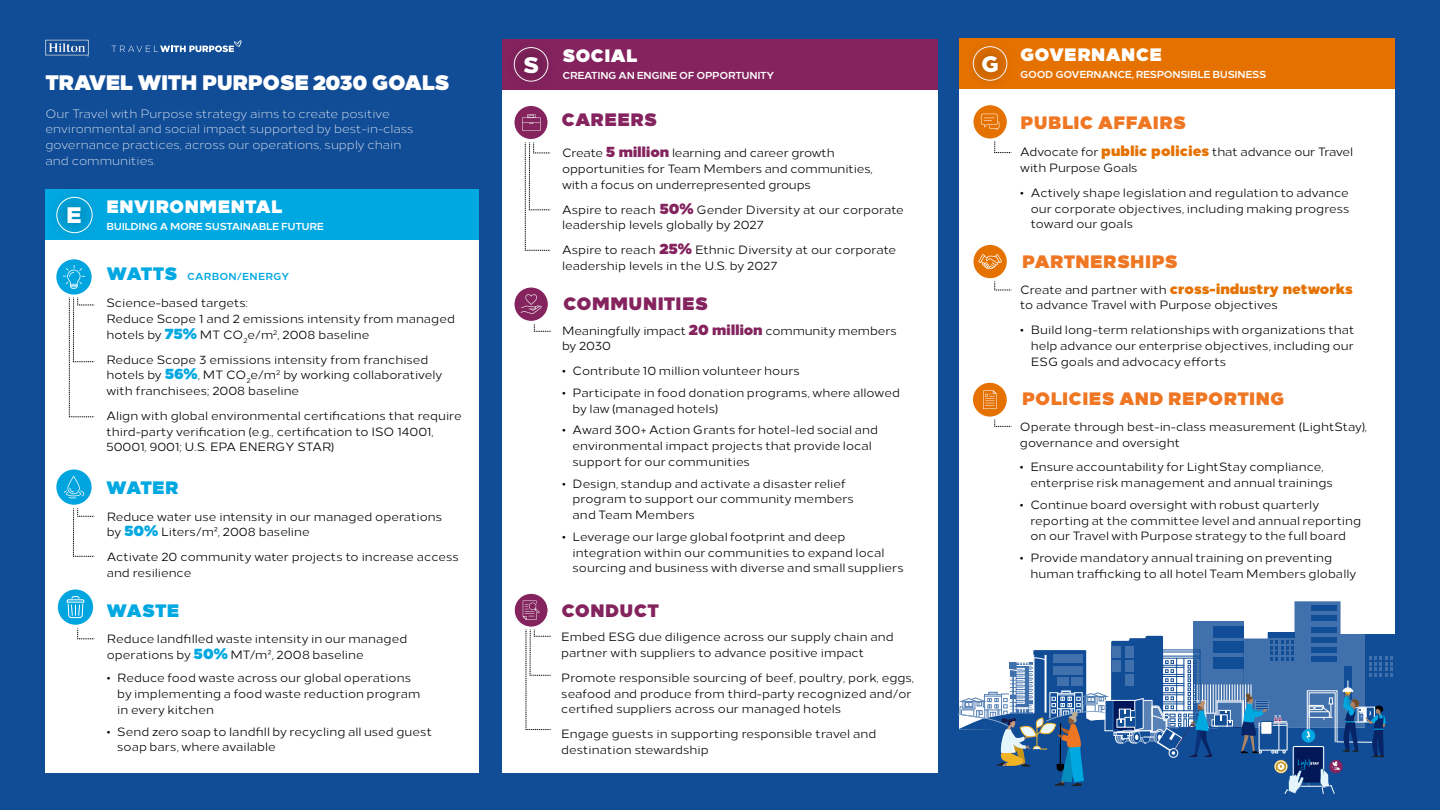
<style>
.page{position:relative;width:1440px;height:810px;background:#114d97}
.page>*{position:absolute;margin:0;border:0;box-sizing:border-box;transform-origin:0 0}
.t1{font:800 22.5px "Loew Two Zero";color:#fff}
.Headline{font:900 21px "Loew Two Zero";letter-spacing:-.02em;color:#fff}
.H1-Subhead_12_12_Allcaps{font:900 18px "Loew Two Zero";letter-spacing:.015em;color:#ef7622}
.H1-Subhead_12_12_Allcaps-2{font:900 18px "Loew Two Zero";letter-spacing:.01em;color:#fff}
.H1-Subhead_12_12_Allcaps-3{font:900 18px "Loew Two Zero";letter-spacing:.02em;color:#84235e}
.H1-Subhead_12_12_Allcaps-4{font:900 18px "Loew Two Zero";letter-spacing:.005em;color:#00a8e1}
.Body_copy{font:900 15px "Loew Two Zero";color:#e57200}
.Body_copy-2{font:12px/15.8px "Loew Two Zero";color:#000}
.Bullet_style_copy{font:12px/15.8px "Loew Two Zero";letter-spacing:.005em;color:#000}
.Intro_P_-_Light{font:300 12px/15.8px "Loew Two Zero";color:#fff}
.H3-Pillar-Description{font:700 10.2px "Loew Two Zero";letter-spacing:-.03em;color:#fff}
.H1-Subhead_12_12_Allcaps-5{font:700 10.2px "Loew Two Zero";letter-spacing:.015em;color:#00a8e1}
.s1{font-weight:900;font-size:18px}
.s2{font-weight:900;font-size:15px;color:#00a8e1}
.s3{font-weight:900;font-size:15px;color:#84235e}
.s4{font-weight:900;font-size:15px;color:#e57200}
.s5{font-weight:400;font-size:12px;color:#000}
</style>
<div class="page">
<div style="left:45px;top:222px;width:434px;height:550px;background:#fff"></div>
<div style="left:502px;top:72px;width:436px;height:701px;background:#fff"></div>
<div style="left:959px;top:87px;width:436px;height:663px;background:#fff"></div>
<div style="left:45px;top:190px;width:434px;height:50px;background:#00a8e1"></div>
<div style="left:502px;top:39px;width:436px;height:51px;background:#84235e"></div>
<div style="left:959px;top:38px;width:436px;height:51px;background:#e57200"></div>
<div style="left:56px;top:259px;width:36px;height:36px;background:#00a4df;border-radius:50%"></div>
<svg style="left:63px;top:265px;width:22px;height:24px"></svg>
<div style="left:56px;top:470px;width:36px;height:35px;background:#00a4df;border-radius:50%"></div>
<svg style="left:64px;top:476px;width:20px;height:22px"></svg>
<div style="left:58px;top:590px;width:35px;height:35px;background:#00a4df;border-radius:50%"></div>
<svg style="left:66px;top:596px;width:29px;height:44px"></svg>
<svg style="left:73px;top:508px;width:22px;height:49px"></svg>
<svg style="left:69px;top:297px;width:26px;height:121px"></svg>
<svg style="left:514px;top:593px;width:37px;height:137px"></svg>
<svg style="left:514px;top:287px;width:37px;height:45px"></svg>
<svg style="left:514px;top:106px;width:37px;height:145px"></svg>
<svg style="left:973px;top:104px;width:39px;height:49px"></svg>
<svg style="left:972px;top:382px;width:40px;height:45px"></svg>
<svg style="left:973px;top:244px;width:39px;height:47px"></svg>
<div style="left:47px;top:187px;width:53px;height:56px;background:#000;opacity:.65"></div>
<div style="left:56px;top:197px;width:37px;height:36px;border:1px solid #fff;border-radius:50%"></div>
<div style="left:506px;top:38px;width:51px;height:54px;background:#000;opacity:.65"></div>
<div style="left:964px;top:38px;width:52px;height:53px;background:#000;opacity:.65"></div>
<img style="left:45px;top:39px;width:44px;height:18px">
<svg style="left:112px;top:40px;width:130px;height:12px"></svg>
<svg style="left:958px;top:601px;width:437px;height:193px"></svg>
<h1 class="Headline" style="left:45px;top:64px;width:406px">TRAVEL WITH PURPOSE 2030 GOALS</h1>
<p class="Intro_P_-_Light" style="left:45px;top:104px;width:370px">Our Travel with Purpose strategy aims to create positive environmental and social impact supported by best-in-class governance practices, across our operations, supply chain and communities.</p>
<h1 class="H1-Subhead_12_12_Allcaps-2" style="left:106px;top:191px;width:178px">ENVIRONMENTAL</h1>
<p class="H3-Pillar-Description" style="left:106px;top:218px;width:219px">BUILDING A MORE SUSTAINABLE FUTURE</p>
<h1 class="H1-Subhead_12_12_Allcaps-5" style="left:106px;top:268px;width:184px"><span class="s1">WATTS</span> CARBON/ENERGY</h1>
<p class="Body_copy-2" style="left:106px;top:294px;width:350px">Science-based targets:<br>Reduce Scope 1 and 2 emissions intensity from managed hotels by <span class="s2">75%</span> MT CO<sub>2</sub>e/m<sup>2</sup>, 2008 baseline</p>
<p class="Body_copy-2" style="left:106px;top:350px;width:337px">Reduce Scope 3 emissions intensity from franchised hotels by <span class="s2">56%</span>, MT CO<sub>2</sub>e/m<sup>2</sup> by working collaboratively with franchisees; 2008 baseline</p>
<p class="Body_copy-2" style="left:106px;top:407px;width:357px">Align with global environmental certifications that require third-party verification (e.g., certification to ISO 14001,<br>50001, 9001; U.S. EPA ENERGY STAR)</p>
<h1 class="H1-Subhead_12_12_Allcaps-4" style="left:106px;top:472px;width:74px">WATER</h1>
<p class="Body_copy-2" style="left:107px;top:507px;width:337px">Reduce water use intensity in our managed operations by <span class="s2">50%</span> Liters/m², 2008 baseline</p>
<p class="Body_copy-2" style="left:107px;top:548px;width:354px">Activate 20 community water projects to increase access and resilience</p>
<h1 class="H1-Subhead_12_12_Allcaps-4" style="left:107px;top:595px;width:74px">WASTE</h1>
<p class="Body_copy-2" style="left:107px;top:630px;width:302px">Reduce landfilled waste intensity in our managed operations by <span class="s2">50%</span> MT/m², 2008 baseline</p>
<p class="Bullet_style_copy" style="left:117px;top:669px;width:305px;text-indent:-10px">• Reduce food waste across our global operations by implementing a food waste reduction program in every kitchen</p>
<p class="Bullet_style_copy" style="left:117px;top:723px;width:316px;text-indent:-10px">• Send zero soap to landfill by recycling all used guest soap bars, where available</p>
<h1 class="t1" style="left:66px;top:196px;width:17px">E</h1>
<h1 class="H1-Subhead_12_12_Allcaps-2" style="left:562px;top:40px;width:76px">SOCIAL</h1>
<p class="H3-Pillar-Description" style="left:562px;top:67px;width:213px">CREATING AN ENGINE OF OPPORTUNITY</p>
<h1 class="H1-Subhead_12_12_Allcaps-3" style="left:562px;top:104px;width:97px">CAREERS</h1>
<p class="Body_copy-2" style="left:562px;top:144px;width:312px">Create <span class="s3">5 million</span> learning and career growth opportunities for Team Members and communities, with a focus on underrepresented groups</p>
<p class="Body_copy-2" style="left:562px;top:200px;width:343px">Aspire to reach <span class="s3">50%</span> Gender Diversity at our corporate leadership levels globally by 2027</p>
<p class="Body_copy-2" style="left:562px;top:241px;width:336px">Aspire to reach <span class="s3">25%</span> Ethnic Diversity at our corporate leadership levels in the U.S. by 2027</p>
<h1 class="H1-Subhead_12_12_Allcaps-3" style="left:563px;top:288px;width:146px">COMMUNITIES</h1>
<p class="Body_copy-2" style="left:562px;top:321px;width:336px">Meaningfully impact <span class="s3">20 million</span> community members by 2030</p>
<p class="Bullet_style_copy" style="left:562px;top:362px;width:239px">• Contribute 10 million volunteer hours</p>
<p class="Bullet_style_copy" style="left:573px;top:384px;width:329px;text-indent:-10px">• Participate in food donation programs, where allowed by law (managed hotels)</p>
<p class="Bullet_style_copy" style="left:573px;top:421px;width:307px;text-indent:-10px">• Award 300+ Action Grants for hotel-led social and environmental impact projects that provide local support for our communities</p>
<p class="Bullet_style_copy" style="left:573px;top:474px;width:283px;text-indent:-10px">• Design, standup and activate a disaster relief program to support our community members and Team Members</p>
<p class="Bullet_style_copy" style="left:573px;top:528px;width:333px;text-indent:-10px">• Leverage our large global footprint and deep integration within our communities to expand local sourcing and business with diverse and small suppliers</p>
<h1 class="H1-Subhead_12_12_Allcaps-3" style="left:562px;top:594px;width:99px">CONDUCT</h1>
<p class="Body_copy-2" style="left:561px;top:628px;width:334px">Embed ESG due diligence across our supply chain and partner with suppliers to advance positive impact</p>
<p class="Body_copy-2" style="left:561px;top:669px;width:354px">Promote responsible sourcing of beef, poultry, pork, eggs, seafood and produce from third-party recognized and/or certified suppliers across our managed hotels</p>
<p class="Body_copy-2" style="left:561px;top:725px;width:317px">Engage guests in supporting responsible travel and destination stewardship</p>
<h1 class="t1" style="left:523px;top:46px;width:17px">S</h1>
<h1 class="t1" style="left:981px;top:45px;width:20px">G</h1>
<h1 class="H1-Subhead_12_12_Allcaps-2" style="left:1020px;top:39px;width:143px">GOVERNANCE</h1>
<p class="H3-Pillar-Description" style="left:1020px;top:66px;width:248px">GOOD GOVERNANCE, RESPONSIBLE BUSINESS</p>
<h1 class="H1-Subhead_12_12_Allcaps" style="left:1021px;top:107px;width:167px">PUBLIC AFFAIRS</h1>
<p class="Body_copy-2" style="left:1020px;top:143px;width:334px">Advocate for <span class="s4">public policies</span> that advance our Travel with Purpose Goals</p>
<p class="Bullet_style_copy" style="left:1031px;top:184px;width:320px;text-align:justify;text-indent:-10px">• Actively shape legislation and regulation to advance our corporate objectives, including making progress toward our goals</p>
<h1 class="H1-Subhead_12_12_Allcaps" style="left:1022px;top:246px;width:157px">PARTNERSHIPS</h1>
<p class="Body_copy" style="left:1020px;top:275px;width:334px"><span class="s5">Create and partner with</span> cross-industry networks</p>
<p class="Body_copy-2" style="left:1020px;top:296px;width:259px">to advance Travel with Purpose objectives</p>
<p class="Bullet_style_copy" style="left:1031px;top:321px;width:325px;text-align:justify;text-indent:-10px">• Build long-term relationships with organizations that help advance our enterprise objectives, including our ESG goals and advocacy efforts</p>
<h1 class="H1-Subhead_12_12_Allcaps" style="left:1022px;top:382px;width:264px">POLICIES AND REPORTING</h1>
<p class="Body_copy-2" style="left:1020px;top:418px;width:349px">Operate through best-in-class measurement (LightStay), governance and oversight</p>
<p class="Bullet_style_copy" style="left:1030px;top:458px;width:304px;text-indent:-10px">• Ensure accountability for LightStay compliance, enterprise risk management and annual trainings</p>
<p class="Bullet_style_copy" style="left:1030px;top:496px;width:332px;text-indent:-10px">• Continue board oversight with robust quarterly reporting at the committee level and annual reporting on our Travel with Purpose strategy to the full board</p>
<p class="Bullet_style_copy" style="left:1030px;top:549px;width:327px;text-indent:-10px">• Provide mandatory annual training on preventing human trafficking to all hotel Team Members globally</p>
</div>
